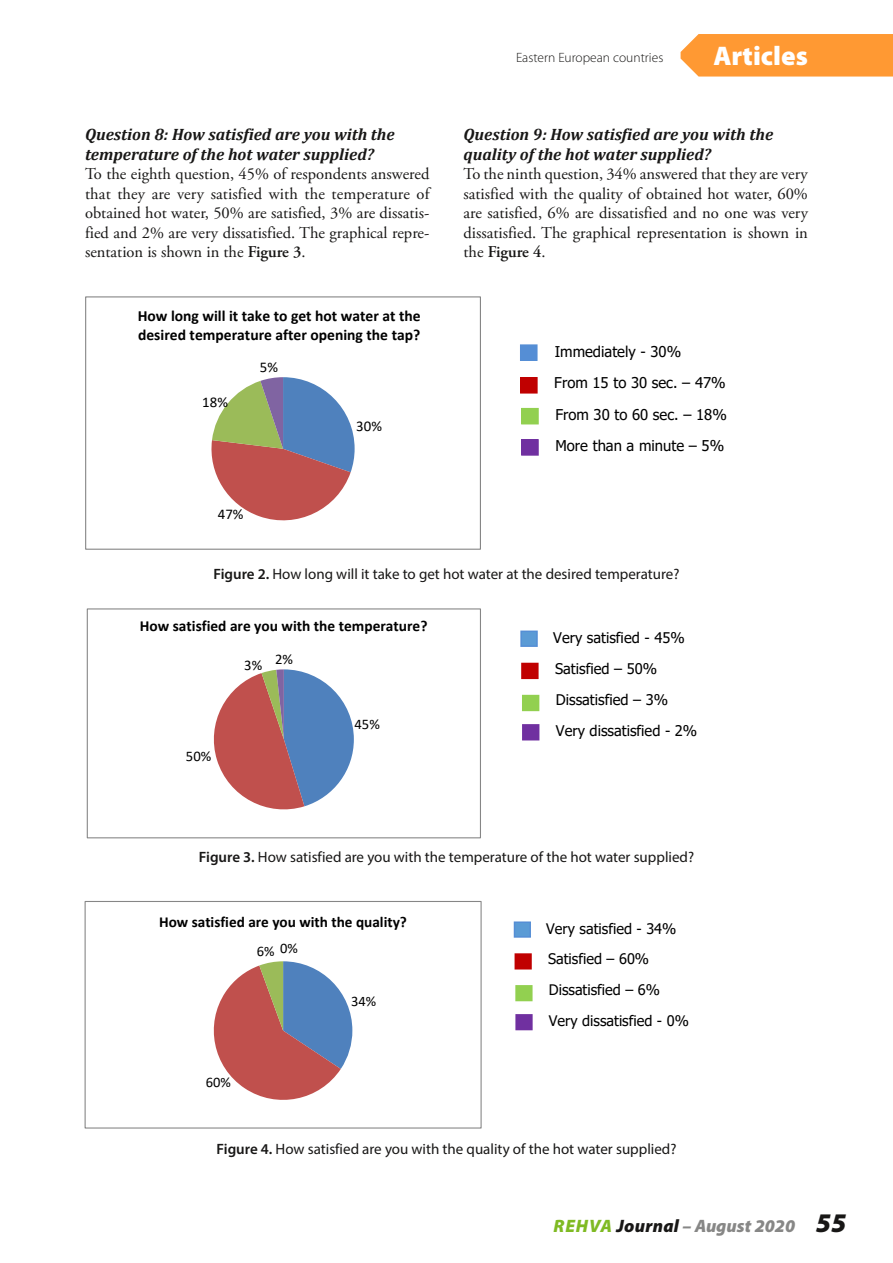
<style>
.page{position:relative;width:893px;height:1263px;background:#fff}
.page>*{position:absolute;margin:0;border:0;box-sizing:border-box;transform-origin:0 0}
.t1{font:900 27px "Myriad Pro";color:#fff}
.t2{font:italic 900 18px "Myriad Pro";letter-spacing:.005em;color:#878786}
.t3{font:16.5px/19.5px "Adobe Garamond Pro";color:#181716;text-align:justify}
.Heading_3_copy_5{font:italic 700 16.5px/19.5px "Cambria";color:#181716}
.t4{font:700 15.6px/19px "Calibri";color:#000}
.t5{font:700 15.45px "Calibri";color:#000}
.t6{font:700 15.3px "Calibri";color:#000}
.t7{font:15px "Myriad Pro";color:#181716}
.t8{font:14.85px/31.2px "Tahoma";color:#000}
.t9{font:14.85px "Calibri";color:#000}
.t10{font:14.7px/30.9px "Tahoma";color:#000}
.t11{font:14.7px "Calibri";color:#000}
.t12{font:14.55px/30.6px "Tahoma";color:#000}
.t13{font:14.55px "Calibri";color:#000}
.t14{font:300 13.5px "Myriad Pro";color:#181716}
.s1{font-weight:600}
.s2{color:#7fba23}
.s3{color:#181716}
.s4{font-size:27px;color:#181716}
</style>
<div class="page">
<svg style="left:211px;top:377px;width:144px;height:144px"></svg>
<div style="left:85px;top:296px;width:396px;height:254px;border:1px solid #868686"></div>
<div style="left:521px;top:345px;width:16px;height:15px;background:#558ed5"></div>
<div style="left:520px;top:344px;width:18px;height:17px;border:1px solid #558ed5"></div>
<div style="left:521px;top:378px;width:16px;height:15px;background:#c00000"></div>
<div style="left:520px;top:377px;width:18px;height:17px;border:1px solid #c00000"></div>
<div style="left:522px;top:409px;width:16px;height:15px;background:#92d050"></div>
<div style="left:521px;top:408px;width:18px;height:16px;border:1px solid #92d050"></div>
<div style="left:522px;top:440px;width:16px;height:15px;background:#7030a0"></div>
<div style="left:521px;top:439px;width:18px;height:17px;border:1px solid #7030a0"></div>
<svg style="left:213px;top:669px;width:141px;height:141px"></svg>
<div style="left:87px;top:608px;width:394px;height:230px;border:1px solid #868686"></div>
<div style="left:521px;top:631px;width:16px;height:15px;background:#5b9bd5"></div>
<div style="left:520px;top:630px;width:18px;height:17px;border:1px solid #558ed5"></div>
<div style="left:522px;top:663px;width:16px;height:15px;background:#c00000"></div>
<div style="left:521px;top:663px;width:18px;height:16px;border:1px solid #c00000"></div>
<div style="left:523px;top:695px;width:16px;height:15px;background:#92d050"></div>
<div style="left:522px;top:695px;width:17px;height:16px;border:1px solid #92d050"></div>
<div style="left:523px;top:725px;width:16px;height:15px;background:#7030a0"></div>
<div style="left:522px;top:724px;width:17px;height:16px;border:1px solid #7030a0"></div>
<svg style="left:213px;top:961px;width:139px;height:139px"></svg>
<div style="left:85px;top:901px;width:397px;height:227px;border:1px solid #868686"></div>
<div style="left:514px;top:922px;width:16px;height:15px;background:#5b9bd5"></div>
<div style="left:514px;top:921px;width:17px;height:17px;border:1px solid #558ed5"></div>
<div style="left:515px;top:954px;width:16px;height:15px;background:#c00000"></div>
<div style="left:515px;top:953px;width:17px;height:16px;border:1px solid #c00000"></div>
<div style="left:516px;top:986px;width:16px;height:14px;background:#92d050"></div>
<div style="left:515px;top:985px;width:18px;height:16px;border:1px solid #92d050"></div>
<div style="left:516px;top:1015px;width:16px;height:14px;background:#7030a0"></div>
<div style="left:515px;top:1014px;width:18px;height:16px;border:1px solid #7030a0"></div>
<div style="left:681px;top:34px;width:212px;height:43px;background:#f93"></div>
<p class="Heading_3_copy_5" style="left:85px;top:124px;width:311px">Question 8: How satisfied are you with the temperature of the hot water supplied?</p>
<p class="t3" style="left:85px;top:165px;width:346px">To the eighth question, 45% of respondents answered that they are very satisfied with the temperature of obtained hot water, 50% are satisfied, 3% are dissatis&shy;fied and 2% are very dissatisfied. The graphical repre&shy;sentation is shown in the <span class="s1">Figure 3</span>.</p>
<p class="t4" style="left:138px;top:306px;width:284px">How long will it take to get hot water at the desired temperature after opening the tap?</p>
<p class="t9" style="left:202px;top:392px;width:27px">18%</p>
<p class="t9" style="left:260px;top:357px;width:20px">5%</p>
<p class="t9" style="left:218px;top:504px;width:27px">47%</p>
<p class="t9" style="left:356px;top:415px;width:27px">30%</p>
<p class="t14" style="left:516px;top:49px;width:149px">Eastern European countries</p>
<h1 class="t1" style="left:713px;top:37px;width:96px">Articles</h1>
<p class="Heading_3_copy_5" style="left:463px;top:124px;width:311px">Question 9: How satisfied are you with the quality of the hot water supplied?</p>
<p class="t3" style="left:463px;top:165px;width:346px">To the ninth question, 34% answered that they are very satisfied with the quality of obtained hot water, 60% are satisfied, 6% are dissatisfied and no one was very dissatisfied. The graphical representation is shown in the <span class="s1">Figure 4</span>.</p>
<p class="t8" style="left:554px;top:337px;width:174px">Immediately - 30%<br>From 15 to 30 sec. – 47%<br>From 30 to 60 sec. – 18%<br>More than a minute – 5%</p>
<p class="t7" style="left:213px;top:565px;width:468px"><span class="s1">Figure 2.</span> How long will it take to get hot water at the desired temperature?</p>
<p class="t5" style="left:140px;top:615px;width:289px">How satisfied are you with the temperature?</p>
<p class="t11" style="left:186px;top:746px;width:27px">50%</p>
<p class="t11" style="left:244px;top:652px;width:50px">3% 2%</p>
<p class="t11" style="left:354px;top:714px;width:27px">45%</p>
<p class="t10" style="left:553px;top:623px;width:133px">Very satisfied - 45%<br>Satisfied – 50%<br>Dissatisfied – 3%</p>
<p class="t10" style="left:556px;top:716px;width:143px">Very dissatisfied - 2%</p>
<p class="t7" style="left:199px;top:847px;width:497px"><span class="s1">Figure 3.</span> How satisfied are you with the temperature of the hot water supplied?</p>
<p class="t6" style="left:159px;top:911px;width:249px">How satisfied are you with the quality?</p>
<p class="t13" style="left:257px;top:940px;width:43px">6% 0%</p>
<p class="t13" style="left:206px;top:1072px;width:27px">60%</p>
<p class="t13" style="left:351px;top:991px;width:27px">34%</p>
<p class="t12" style="left:546px;top:914px;width:144px">Very satisfied - 34%<br>Satisfied – 60%<br>Dissatisfied – 6%<br>Very dissatisfied - 0%</p>
<p class="t7" style="left:217px;top:1140px;width:461px"><span class="s1">Figure 4.</span> How satisfied are you with the quality of the hot water supplied?</p>
<p class="t2" style="left:553px;top:1214px;width:294px"><span class="s2">REHVA</span> <span class="s3">Journal</span> – August 2020 <span class="s4">55</span></p>
</div>
